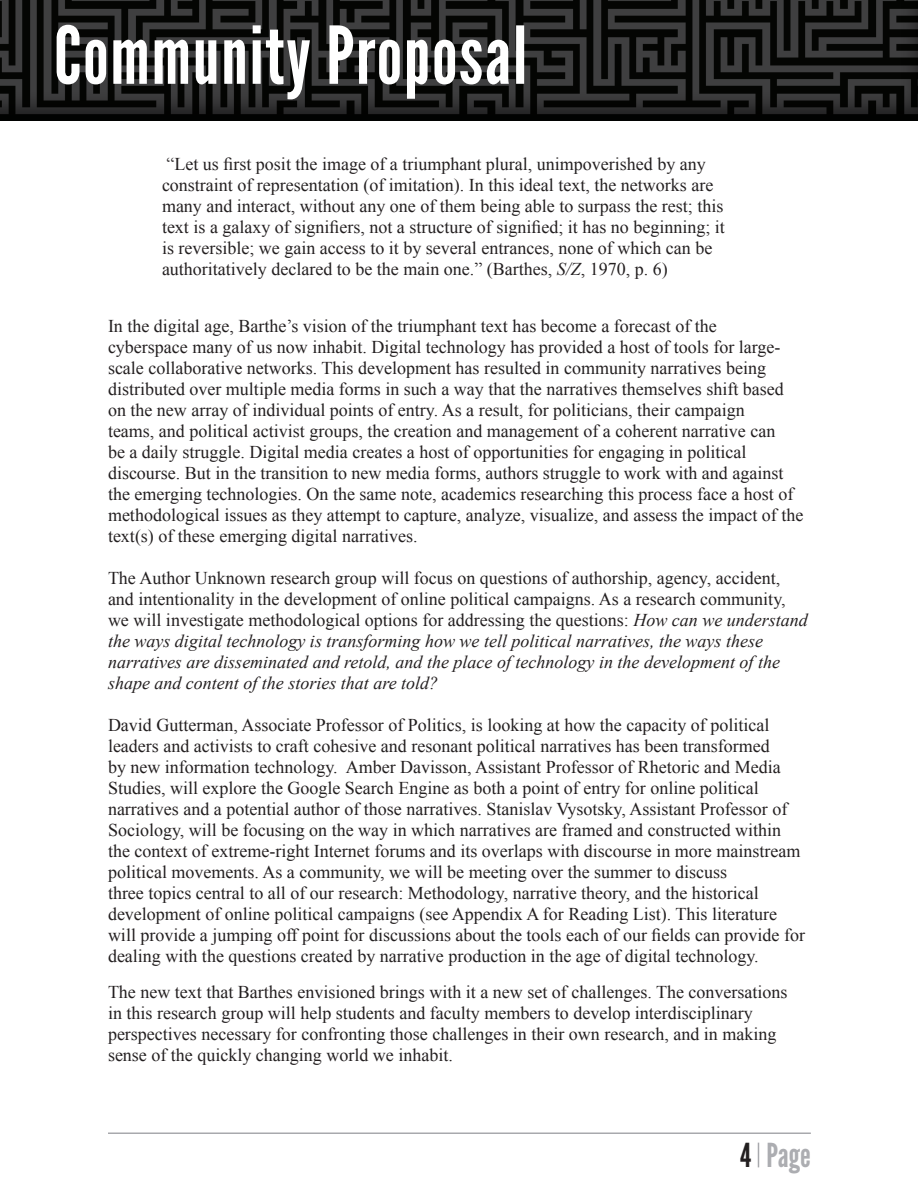
<style>
.page{position:relative;width:918px;height:1188px;background:#fff}
.page>*{position:absolute;margin:0;border:0;box-sizing:border-box;transform-origin:0 0}
.t1{font:85.5px "League Gothic";color:#fff}
.t2{font:79.5px "League Gothic";letter-spacing:.02em;color:#fff}
.t3{font:33px "League Gothic";color:#acadb1}
.t4{font:18px/21px "Times New Roman";color:#231f20}
.s1{font-style:italic}
.s2{color:#231f20}
</style>
<div class="page">
<svg style="left:758px;top:1143px;width:1px;height:24px"></svg>
<hr style="left:108px;top:1132px;width:703px;height:2px;background:#a8a9ad">
<div style="left:0;top:0;width:918px;height:121px;background:#231f20;opacity:.63"></div>
<h2 class="t2" style="left:54px;top:10px;width:475px">Community Proposal</h2>
<h1 class="t1" style="left:54px;top:12px;width:481px">Community Proposal</h1>
<p class="t4" style="left:162px;top:153px;width:564px">“Let us first posit the image of a triumphant plural, unimpoverished by any constraint of representation (of imitation). In this ideal text, the networks are many and interact, without any one of them being able to surpass the rest; this text is a galaxy of signifiers, not a structure of signified; it has no beginning; it is reversible; we gain access to it by several entrances, none of which can be authoritatively declared to be the main one.” (Barthes, <span class="s1">S/Z</span>, 1970, p. 6)</p>
<p class="t4" style="left:108px;top:315px;width:697px">In the digital age, Barthe’s vision of the triumphant text has become a forecast of the<br>cyberspace many of us now inhabit. Digital technology has provided a host of tools for large&shy;scale collaborative networks. This development has resulted in community narratives being distributed over multiple media forms in such a way that the narratives themselves shift based on the new array of individual points of entry. As a result, for politicians, their campaign<br>teams, and political activist groups, the creation and management of a coherent narrative can<br>be a daily struggle. Digital media creates a host of opportunities for engaging in political discourse. But in the transition to new media forms, authors struggle to work with and against the emerging technologies. On the same note, academics researching this process face a host of methodological issues as they attempt to capture, analyze, visualize, and assess the impact of the text(s) of these emerging digital narratives.</p>
<p class="t4" style="left:108px;top:568px;width:701px">The Author Unknown research group will focus on questions of authorship, agency, accident, and intentionality in the development of online political campaigns. As a research community, we will investigate methodological options for addressing the questions: <span class="s1">How can we understand the ways digital technology is transforming how we tell political narratives, the ways these narratives are disseminated and retold, and the place of technology in the development of the shape and content of the stories that are told?</span></p>
<p class="t4" style="left:108px;top:715px;width:699px">David Gutterman, Associate Professor of Politics, is looking at how the capacity of political leaders and activists to craft cohesive and resonant political narratives has been transformed<br>by new information technology. Amber Davisson, Assistant Professor of Rhetoric and Media Studies, will explore the Google Search Engine as both a point of entry for online political narratives and a potential author of those narratives. Stanislav Vysotsky, Assistant Professor of Sociology, will be focusing on the way in which narratives are framed and constructed within the context of extreme-right Internet forums and its overlaps with discourse in more mainstream political movements. As a community, we will be meeting over the summer to discuss<br>three topics central to all of our research: Methodology, narrative theory, and the historical development of online political campaigns (see Appendix A for Reading List). This literature will provide a jumping off point for discussions about the tools each of our fields can provide for dealing with the questions created by narrative production in the age of digital technology.</p>
<p class="t4" style="left:108px;top:982px;width:681px">The new text that Barthes envisioned brings with it a new set of challenges. The conversations in this research group will help students and faculty members to develop interdisciplinary perspectives necessary for confronting those challenges in their own research, and in making sense of the quickly changing world we inhabit.</p>
<h3 class="t3" style="left:740px;top:1137px;width:72px"><span class="s2">4</span> Page</h3>
</div>
